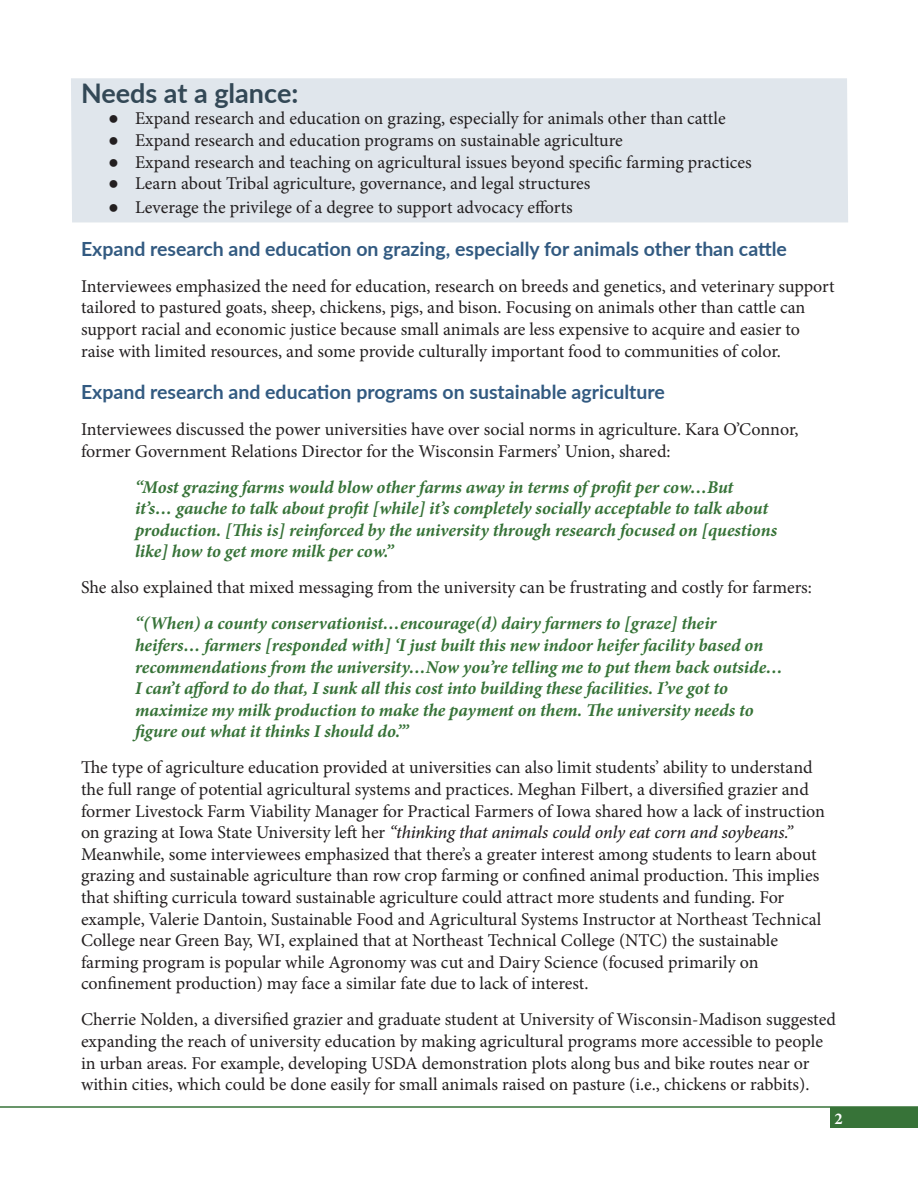
<style>
.page{position:relative;width:918px;height:1188px;background:#fff}
.page>*{position:absolute;margin:0;border:0;box-sizing:border-box;transform-origin:0 0}
.Section_headers{font:700 27px "Lato";color:#334856}
.Header_within_sectio{font:700 19.5px "Lato";color:#325a81}
.Body{font:18px/21.6px "Minion Pro";color:#231f20}
.Quotes_in_paragraph{font:italic 700 18px/21.6px "Minion Pro";letter-spacing:-.005em;color:#377338}
.t1{font:700 16.5px "Minion Pro";color:#fff}
.s1{font-family:"Arial"}
.s2{font-weight:500;font-style:italic}
</style>
<div class="page">
<div style="left:831px;top:1107px;width:87px;height:21px;background:#377338"></div>
<hr style="left:0;top:1106px;width:918px;height:2px;background:#377338">
<div style="left:71px;top:78px;width:777px;height:144px;background:#e0e6ec"></div>
<p class="Section_headers" style="left:81px;top:73px;width:219px">Needs at a glance:</p>
<p class="Body" style="left:108px;top:108px;width:619px"><span class="s1">●</span> Expand research and education on grazing, especially for animals other than cattle</p>
<p class="Body" style="left:108px;top:129px;width:516px"><span class="s1">●</span> Expand research and education programs on sustainable agriculture</p>
<p class="Body" style="left:108px;top:151px;width:645px"><span class="s1">●</span> Expand research and teaching on agricultural issues beyond specific farming practices</p>
<p class="Body" style="left:108px;top:173px;width:484px"><span class="s1">●</span> Learn about Tribal agriculture, governance, and legal structures</p>
<p class="Body" style="left:108px;top:196px;width:466px"><span class="s1">●</span> Leverage the privilege of a degree to support advocacy efforts</p>
<h2 class="Header_within_sectio" style="left:81px;top:234px;width:708px">Expand research and education on grazing, especially for animals other than cattle</h2>
<p class="Body" style="left:81px;top:275px;width:755px">Interviewees emphasized the need for education, research on breeds and genetics, and veterinary support tailored to pastured goats, sheep, chickens, pigs, and bison. Focusing on animals other than cattle can support racial and economic justice because small animals are less expensive to acquire and easier to raise with limited resources, and some provide culturally important food to communities of color.</p>
<h2 class="Header_within_sectio" style="left:81px;top:377px;width:585px">Expand research and education programs on sustainable agriculture</h2>
<p class="Body" style="left:81px;top:418px;width:719px">Interviewees discussed the power universities have over social norms in agriculture. Kara O’Connor, former Government Relations Director for the Wisconsin Farmers’ Union, shared:</p>
<p class="Quotes_in_paragraph" style="left:135px;top:476px;width:644px">“Most grazing farms would blow other farms away in terms of profit per cow…But<br>it’s… gauche to talk about profit [while] it’s completely socially acceptable to talk about production. [This is] reinforced by the university through research focused on [questions like] how to get more milk per cow.”</p>
<p class="Body" style="left:81px;top:577px;width:732px">She also explained that mixed messaging from the university can be frustrating and costly for farmers:</p>
<p class="Quotes_in_paragraph" style="left:135px;top:612px;width:650px">“(When) a county conservationist…encourage(d) dairy farmers to [graze] their heifers… farmers [responded with] ‘I just built this new indoor heifer facility based on recommendations from the university…Now you’re telling me to put them back outside… I can’t afford to do that, I sunk all this cost into building these facilities. I’ve got to maximize my milk production to make the payment on them. The university needs to figure out what it thinks I should do.’”</p>
<p class="Body" style="left:81px;top:757px;width:745px">The type of agriculture education provided at universities can also limit students’ ability to understand the full range of potential agricultural systems and practices. Meghan Filbert, a diversified grazier and former Livestock Farm Viability Manager for Practical Farmers of Iowa shared how a lack of instruction on grazing at Iowa State University left her <span class="s2">“thinking that animals could only eat corn and soybeans.” </span>Meanwhile, some interviewees emphasized that there’s a greater interest among students to learn about grazing and sustainable agriculture than row crop farming or confined animal production. This implies that shifting curricula toward sustainable agriculture could attract more students and funding. For example, Valerie Dantoin, Sustainable Food and Agricultural Systems Instructor at Northeast Technical College near Green Bay, WI, explained that at Northeast Technical College (NTC) the sustainable farming program is popular while Agronomy was cut and Dairy Science (focused primarily on confinement production) may face a similar fate due to lack of interest.</p>
<p class="Body" style="left:81px;top:1009px;width:756px">Cherrie Nolden, a diversified grazier and graduate student at University of Wisconsin-Madison suggested expanding the reach of university education by making agricultural programs more accessible to people in urban areas. For example, developing USDA demonstration plots along bus and bike routes near or within cities, which could be done easily for small animals raised on pasture (i.e., chickens or rabbits).</p>
<p class="t1" style="left:835px;top:1107px;width:10px">2</p>
</div>
